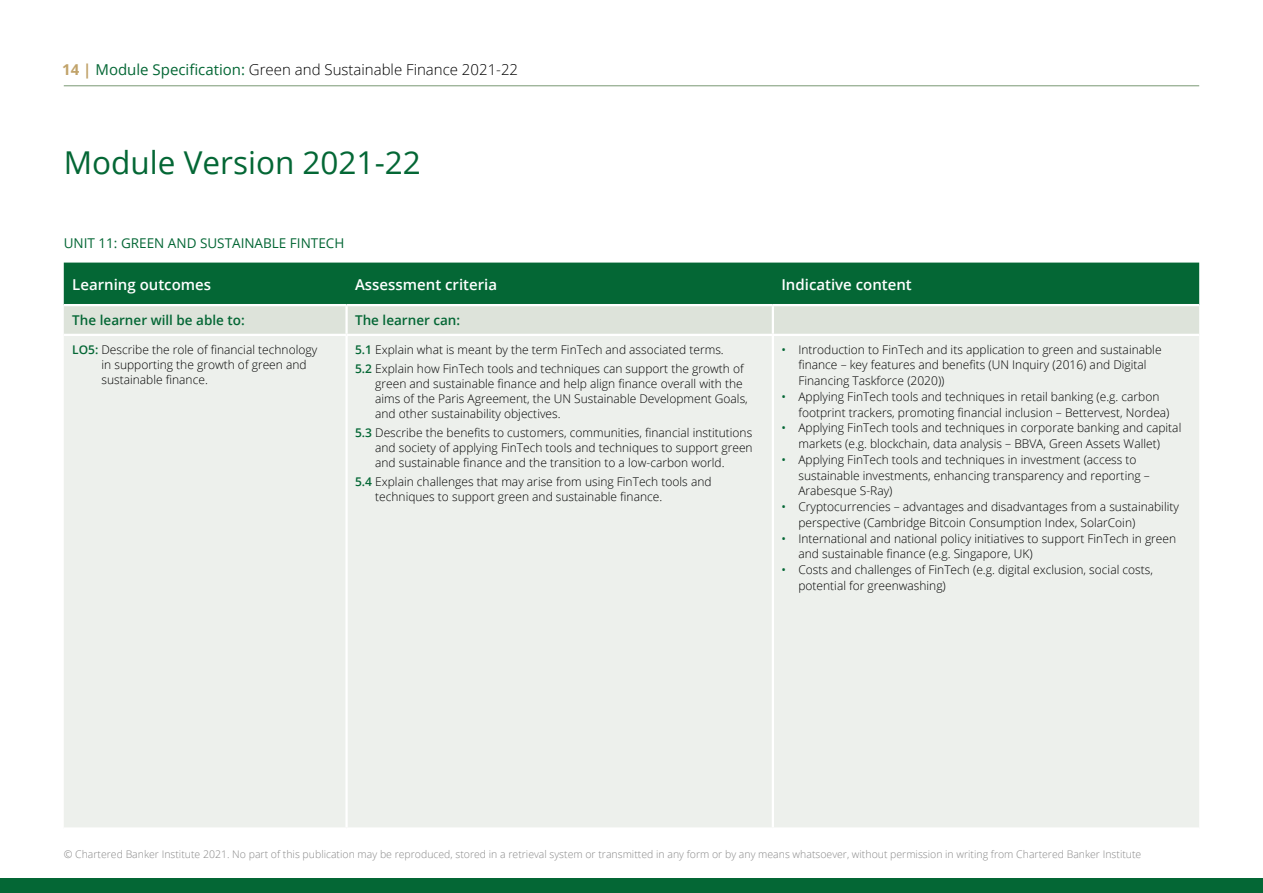
<style>
.page{position:relative;width:1263px;height:893px;background:#fff}
.page>*{position:absolute;margin:0;border:0;box-sizing:border-box;transform-origin:0 0}
.t1{font:31.5px "Open Sans";color:#046735}
.t2{font:300 15px "Open Sans";color:#000}
.t3{font:600 15px "Open Sans";color:#fff}
.t4{font:600 13.5px "Open Sans";color:#046735}
.t5{font:13.5px "Open Sans";color:#046735}
.t6{font:300 12px/15.8px "Open Sans";color:#000}
.t7{font:300 10.5px "Open Sans";color:#878787}
.s1{font-weight:700;color:#c1a36a}
.s2{font-weight:400;color:#046735}
.s3{font-weight:600;color:#046735}
</style>
<div class="page">
<hr style="left:64px;top:85px;width:1135px;height:1px;background:#799874">
<div style="left:0;top:878px;width:1263px;height:15px;background:#046735"></div>
<div style="left:64px;top:263px;width:1135px;height:41px;background:#046735"></div>
<div style="left:64px;top:306px;width:1135px;height:28px;background:#dde3da"></div>
<div style="left:64px;top:336px;width:1135px;height:491px;background:#edf0ec"></div>
<hr style="left:345px;top:336px;width:3px;height:491px;background:#fff">
<hr style="left:772px;top:336px;width:2px;height:491px;background:#fff">
<hr style="left:345px;top:306px;width:3px;height:28px;background:#fff">
<hr style="left:772px;top:306px;width:2px;height:28px;background:#fff">
<p class="t2" style="left:62px;top:60px;width:457px"><span class="s1">14 |</span> <span class="s2">Module Specification:</span> Green and Sustainable Finance 2021-22</p>
<h1 class="t1" style="left:64px;top:141px;width:359px">Module Version 2021-22</h1>
<p class="t5" style="left:64px;top:234px;width:282px">UNIT 11: GREEN AND SUSTAINABLE FINTECH</p>
<p class="t3" style="left:72px;top:274px;width:140px">Learning outcomes</p>
<p class="t3" style="left:355px;top:274px;width:144px">Assessment criteria</p>
<p class="t3" style="left:781px;top:274px;width:132px">Indicative content</p>
<p class="t4" style="left:72px;top:311px;width:174px">The learner will be able to:</p>
<p class="t4" style="left:355px;top:311px;width:107px">The learner can:</p>
<p class="t6" style="left:102px;top:341px;width:217px;line-height:15px;text-indent:-29px"><span class="s3">LO5:</span> Describe the role of financial technology in supporting the growth of green and sustainable finance.</p>
<p class="t6" style="left:355px;top:339px;width:390px;line-height:19.2px"><span class="s3">5.1</span> Explain what is meant by the term FinTech and associated terms.<br><span class="s3">5.2</span> Explain how FinTech tools and techniques can support the growth of</p>
<p class="t6" style="left:798px;top:341px;width:365px;text-indent:-17px"><span class="s2">•</span> Introduction to FinTech and its application to green and sustainable finance – key features and benefits (UN Inquiry (2016) and Digital<br>Financing Taskforce (2020))</p>
<p class="t6" style="left:798px;top:388px;width:373px;text-indent:-17px"><span class="s2">•</span> Applying FinTech tools and techniques in retail banking (e.g. carbon footprint trackers, promoting financial inclusion – Bettervest, Nordea)</p>
<p class="t6" style="left:781px;top:420px;width:401px;text-align:center"><span class="s2">•</span> Applying FinTech tools and techniques in corporate banking and capital markets (e.g. blockchain, data analysis – BBVA, Green Assets Wallet)</p>
<p class="t6" style="left:798px;top:451px;width:353px;text-indent:-17px"><span class="s2">•</span> Applying FinTech tools and techniques in investment (access to sustainable investments, enhancing transparency and reporting –<br>Arabesque S-Ray)</p>
<p class="t6" style="left:798px;top:499px;width:382px;text-indent:-17px"><span class="s2">•</span> Cryptocurrencies – advantages and disadvantages from a sustainability perspective (Cambridge Bitcoin Consumption Index, SolarCoin)</p>
<p class="t6" style="left:798px;top:530px;width:379px;text-indent:-17px"><span class="s2">•</span> International and national policy initiatives to support FinTech in green and sustainable finance (e.g. Singapore, UK)</p>
<p class="t6" style="left:798px;top:562px;width:356px;text-indent:-17px"><span class="s2">•</span> Costs and challenges of FinTech (e.g. digital exclusion, social costs, potential for greenwashing)</p>
<p class="t6" style="left:375px;top:376px;width:374px;line-height:15px">green and sustainable finance and help align finance overall with the aims of the Paris Agreement, the UN Sustainable Development Goals, and other sustainability objectives.</p>
<p class="t6" style="left:375px;top:425px;width:379px;line-height:15px;text-align:justify;text-indent:-20px"><span class="s3">5.3</span> Describe the benefits to customers, communities, financial institutions and society of applying FinTech tools and techniques to support green and sustainable finance and the transition to a low-carbon world.</p>
<p class="t6" style="left:375px;top:474px;width:338px;line-height:15px;text-indent:-20px"><span class="s3">5.4</span> Explain challenges that may arise from using FinTech tools and techniques to support green and sustainable finance.</p>
<p class="t7" style="left:64px;top:847px;width:1079px">© Chartered Banker Institute 2021. No part of this publication may be reproduced, stored in a retrieval system or transmitted in any form or by any means whatsoever, without permission in writing from Chartered Banker Institute</p>
</div>
